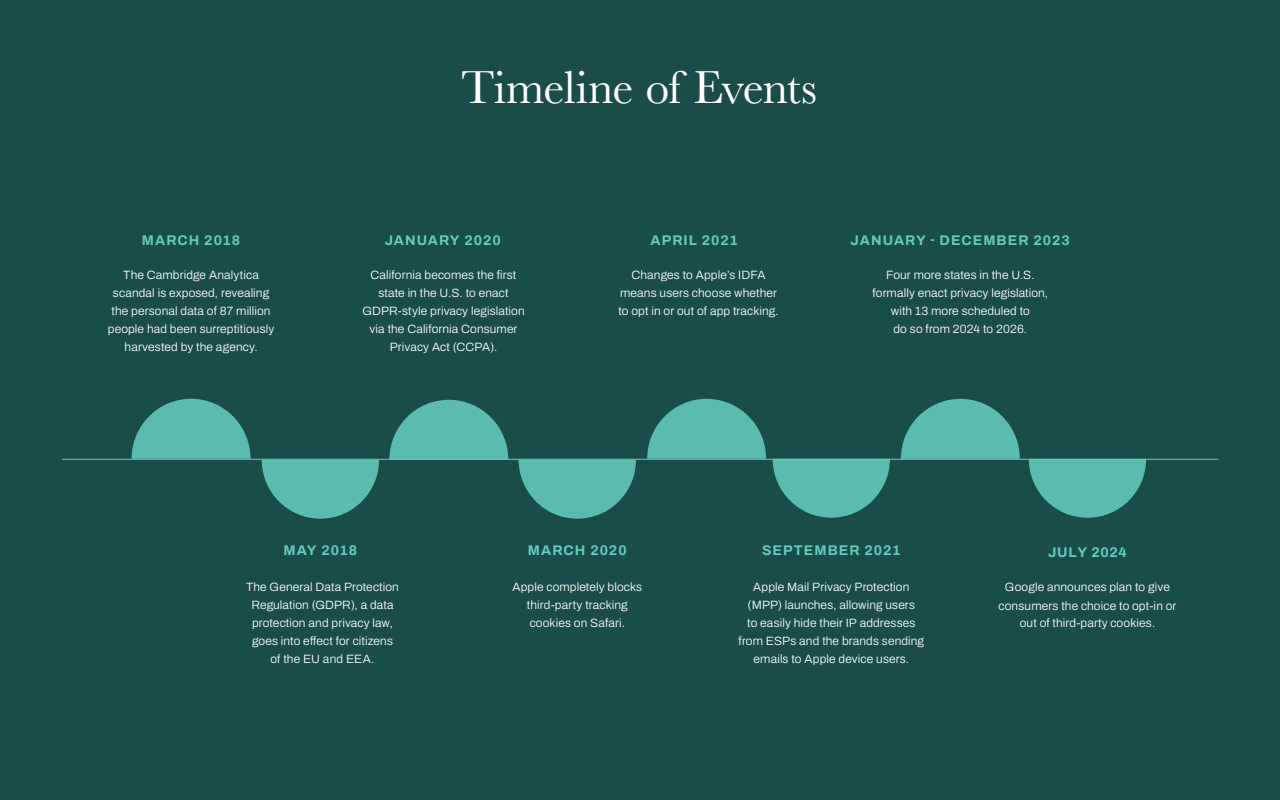
<style>
.page{position:relative;width:1280px;height:800px;background:#1a4c4a}
.page>*{position:absolute;margin:0;border:0;box-sizing:border-box;transform-origin:0 0}
.t1{font:48px "Baskerville";letter-spacing:-.02em;color:#fff}
.t2{font:700 14px "Archivo";letter-spacing:.075em;color:#64cdbe}
.t3{font:700 14px "Archivo";letter-spacing:.05em;color:#64cdbe}
.t4{font:300 12px/18px "Archivo";letter-spacing:.01em;color:#fff;text-align:center}
</style>
<div class="page">
<hr style="left:62px;top:459px;width:1156px;height:1px;background:#64cdbe">
<svg style="left:262px;top:460px;width:117px;height:59px"></svg>
<svg style="left:773px;top:460px;width:117px;height:58px"></svg>
<svg style="left:519px;top:460px;width:117px;height:59px"></svg>
<svg style="left:1029px;top:460px;width:117px;height:58px"></svg>
<svg style="left:132px;top:399px;width:119px;height:60px"></svg>
<svg style="left:647px;top:399px;width:119px;height:60px"></svg>
<svg style="left:389px;top:400px;width:119px;height:60px"></svg>
<svg style="left:901px;top:399px;width:119px;height:60px"></svg>
<p class="t2" style="left:142px;top:230px;width:100px">MARCH 2018</p>
<p class="t4" style="left:108px;top:266px;width:168px">The Cambridge Analytica scandal is exposed, revealing the personal data of 87 million people had been surreptitiously harvested by the agency.</p>
<h1 class="t1" style="left:461px;top:57px;width:357px">Timeline of Events</h1>
<p class="t2" style="left:385px;top:229px;width:118px">JANUARY 2020</p>
<p class="t4" style="left:362px;top:266px;width:164px">California becomes the first state in the U.S. to enact<br>GDPR-style privacy legislation via the California Consumer<br>Privacy Act (CCPA).</p>
<p class="t2" style="left:651px;top:229px;width:89px">APRIL 2021</p>
<p class="t4" style="left:618px;top:266px;width:162px">Changes to Apple’s IDFA means users choose whether to opt in or out of app tracking.</p>
<p class="t2" style="left:850px;top:230px;width:221px">JANUARY - DECEMBER 2023</p>
<p class="t4" style="left:873px;top:266px;width:177px">Four more states in the U.S. formally enact privacy legislation, with 13 more scheduled to<br>do so from 2024 to 2026.</p>
<p class="t2" style="left:283px;top:540px;width:75px">MAY 2018</p>
<p class="t4" style="left:246px;top:578px;width:154px">The General Data Protection<br>Regulation (GDPR), a data protection and privacy law, goes into effect for citizens of the EU and EEA.</p>
<p class="t2" style="left:528px;top:540px;width:100px">MARCH 2020</p>
<p class="t4" style="left:512px;top:578px;width:131px">Apple completely blocks third-party tracking cookies on Safari.</p>
<p class="t2" style="left:762px;top:540px;width:140px">SEPTEMBER 2021</p>
<p class="t4" style="left:739px;top:578px;width:187px">Apple Mail Privacy Protection (MPP) launches, allowing users<br>to easily hide their IP addresses from ESPs and the brands sending emails to Apple device users.</p>
<p class="t3" style="left:1048px;top:542px;width:80px">JULY 2024</p>
<p class="t4" style="left:999px;top:578px;width:179px;line-height:18.7px">Google announces plan to give consumers the choice to opt-in or</p>
<p class="t4" style="left:1020px;top:614px;width:137px">out of third-party cookies.</p>
</div>
